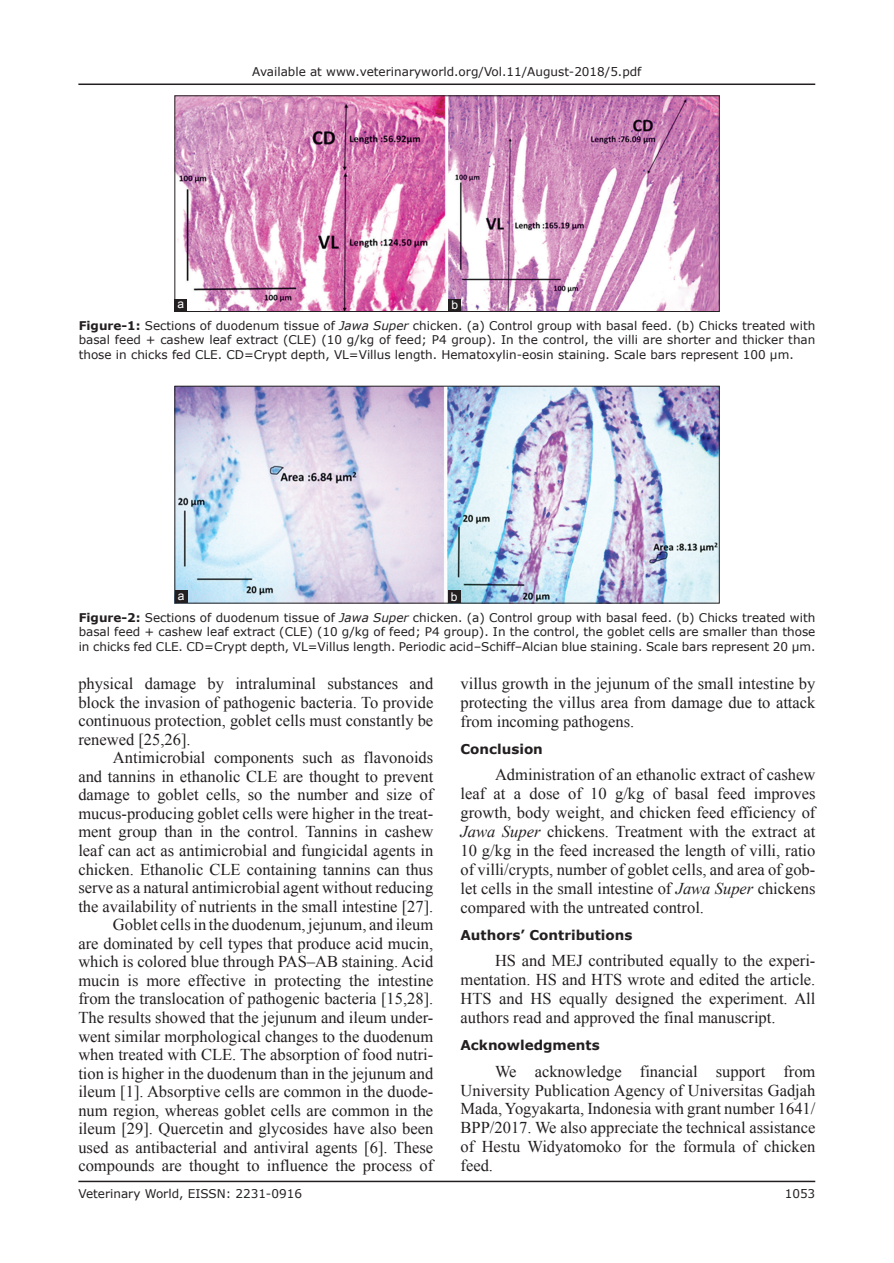
<style>
.page{position:relative;width:894px;height:1263px;background:#fff}
.page>*{position:absolute;margin:0;border:0;box-sizing:border-box;transform-origin:0 0}
.TX{font:16.5px/18.6px "Times New Roman";color:#231f20;text-align:justify}
.t1{font:700 13.5px "Verdana";color:#231f20}
.FGC{font:12px/14.5px "Verdana";color:#231f20;text-align:justify}
.LABEL{font:12px "Arial";color:#fff}
.s1{font-weight:700}
.s2{font-style:italic}
</style>
<div class="page">
<hr style="left:78px;top:1180px;width:737px;height:2px;background:#231f20">
<hr style="left:78px;top:83px;width:737px;height:2px;background:#231f20">
<img style="left:176px;top:98px;width:541px;height:212px">
<div style="left:174px;top:96px;width:545px;height:216px;border:1px solid #231f20"></div>
<img style="left:176px;top:388px;width:541px;height:213px">
<div style="left:447px;top:590px;width:13px;height:13px;background:#231f20"></div>
<div style="left:175px;top:590px;width:13px;height:13px;background:#231f20"></div>
<div style="left:448px;top:299px;width:13px;height:12px;background:#231f20"></div>
<div style="left:174px;top:299px;width:13px;height:12px;background:#231f20"></div>
<p class="FGC" style="left:252px;top:64px;width:391px">Available at www.veterinaryworld.org/Vol.11/August-2018/5.pdf</p>
<p class="LABEL" style="left:177px;top:296px;width:8px">a</p>
<p class="LABEL" style="left:451px;top:297px;width:8px">b</p>
<p class="FGC" style="left:79px;top:318px;width:738px"><span class="s1">Figure-1:</span> Sections of duodenum tissue of <span class="s2">Jawa Super</span> chicken. (a) Control group with basal feed. (b) Chicks treated with basal feed + cashew leaf extract (CLE) (10 g/kg of feed; P4 group). In the control, the villi are shorter and thicker than those in chicks fed CLE. CD=Crypt depth, VL=Villus length. Hematoxylin-eosin staining. Scale bars represent 100 µm.</p>
<p class="LABEL" style="left:178px;top:588px;width:8px">a</p>
<p class="LABEL" style="left:450px;top:589px;width:8px">b</p>
<p class="FGC" style="left:79px;top:610px;width:738px"><span class="s1">Figure-2:</span> Sections of duodenum tissue of <span class="s2">Jawa Super</span> chicken. (a) Control group with basal feed. (b) Chicks treated with basal feed + cashew leaf extract (CLE) (10 g/kg of feed; P4 group). In the control, the goblet cells are smaller than those in chicks fed CLE. CD=Crypt depth, VL=Villus length. Periodic acid–Schiff–Alcian blue staining. Scale bars represent 20 µm.</p>
<p class="TX" style="left:78px;top:674px;width:356px">physical damage by intraluminal substances and block the invasion of pathogenic bacteria. To provide continuous protection, goblet cells must constantly be renewed [25,26].</p>
<p class="TX" style="left:78px;top:748px;width:356px;text-indent:34px">Antimicrobial components such as flavonoids and tannins in ethanolic CLE are thought to prevent damage to goblet cells, so the number and size of mucus-producing goblet cells were higher in the treat&shy;ment group than in the control. Tannins in cashew leaf can act as antimicrobial and fungicidal agents in chicken. Ethanolic CLE containing tannins can thus serve as a natural antimicrobial agent without reducing the availability of nutrients in the small intestine [27].</p>
<p class="TX" style="left:78px;top:915px;width:356px;text-indent:34px">Goblet cells in the duodenum, jejunum, and ileum are dominated by cell types that produce acid mucin, which is colored blue through PAS–AB staining. Acid mucin is more effective in protecting the intestine from the translocation of pathogenic bacteria [15,28].<br>The results showed that the jejunum and ileum under&shy;went similar morphological changes to the duodenum when treated with CLE. The absorption of food nutri&shy;tion is higher in the duodenum than in the jejunum and ileum [1]. Absorptive cells are common in the duode&shy;num region, whereas goblet cells are common in the ileum [29]. Quercetin and glycosides have also been used as antibacterial and antiviral agents [6]. These compounds are thought to influence the process of</p>
<p class="TX" style="left:460px;top:674px;width:356px">villus growth in the jejunum of the small intestine by protecting the villus area from damage due to attack from incoming pathogens.</p>
<h1 class="t1" style="left:460px;top:739px;width:84px">Conclusion</h1>
<p class="TX" style="left:460px;top:765px;width:356px;text-indent:34px">Administration of an ethanolic extract of cashew leaf at a dose of 10 g/kg of basal feed improves growth, body weight, and chicken feed efficiency of <span class="s2">Jawa Super</span> chickens. Treatment with the extract at 10 g/kg in the feed increased the length of villi, ratio of villi/crypts, number of goblet cells, and area of gob&shy;let cells in the small intestine of <span class="s2">Jawa Super</span> chickens compared with the untreated control.</p>
<h1 class="t1" style="left:460px;top:925px;width:173px">Authors’ Contributions</h1>
<p class="TX" style="left:460px;top:951px;width:356px;text-indent:34px">HS and MEJ contributed equally to the experi&shy;mentation. HS and HTS wrote and edited the article.<br>HTS and HS equally designed the experiment. All authors read and approved the final manuscript.</p>
<h1 class="t1" style="left:460px;top:1035px;width:141px">Acknowledgments</h1>
<p class="TX" style="left:460px;top:1061px;width:356px;text-indent:34px">We acknowledge financial support from University Publication Agency of Universitas Gadjah Mada, Yogyakarta, Indonesia with grant number 1641/ BPP/2017. We also appreciate the technical assistance of Hestu Widyatomoko for the formula of chicken feed.</p>
<p class="FGC" style="left:78px;top:1186px;width:225px">Veterinary World, EISSN: 2231-0916</p>
<p class="FGC" style="left:784px;top:1186px;width:32px">1053</p>
</div>
